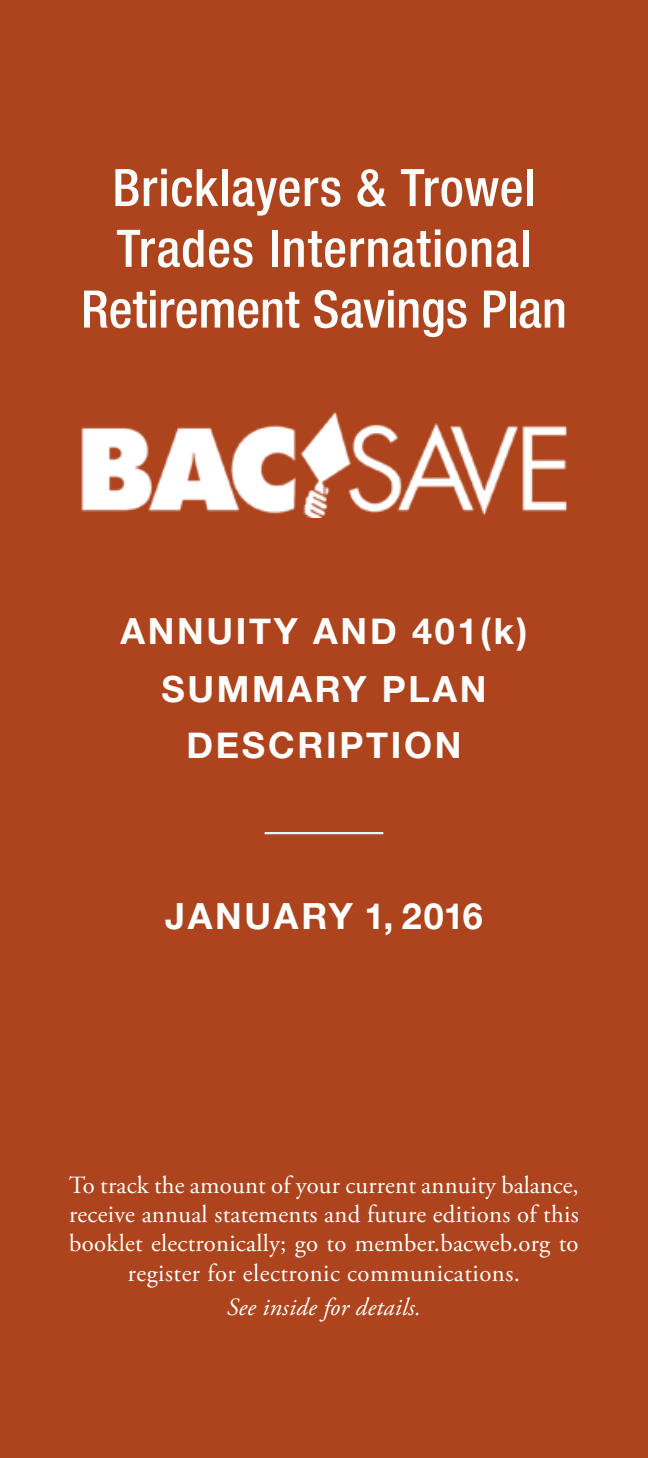
<style>
.page{position:relative;width:648px;height:1458px;background:#ad441d}
.page>*{position:absolute;margin:0;border:0;box-sizing:border-box;transform-origin:0 0}
.t1{font:500 condensed 51.75px/60.8px "Helvetica Neue LT Pro";letter-spacing:.01em;color:#fff;text-align:center}
.t2{font:700 36px/56.9px "Helvetica Neue";letter-spacing:.075em;color:#fff;text-align:center}
.t3{font:24.75px/29.2px "Adobe Garamond Pro";letter-spacing:.01em;color:#fff;text-align:center}
.t4{font:italic 24.75px "Adobe Garamond Pro";letter-spacing:.01em;color:#fff}
</style>
<div class="page">
<hr style="left:265px;top:832px;width:118px;height:2px;background:#dcffff">
<img style="left:81px;top:412px;width:486px;height:106px">
<h1 class="t1" style="left:81px;top:157px;width:487px">Bricklayers &amp; Trowel<br>Trades International<br>Retirement Savings Plan</h1>
<h2 class="t2" style="left:120px;top:603px;width:409px">ANNUITY AND 401(k)<br>SUMMARY PLAN<br>DESCRIPTION</h2>
<h2 class="t2" style="left:165px;top:889px;width:319px">JANUARY 1, 2016</h2>
<p class="t3" style="left:69px;top:1171px;width:511px">To track the amount of your current annuity balance, receive annual statements and future editions of this booklet electronically; go to member.bacweb.org to register for electronic communications.</p>
<p class="t4" style="left:227px;top:1292px;width:196px">See inside for details.</p>
</div>
